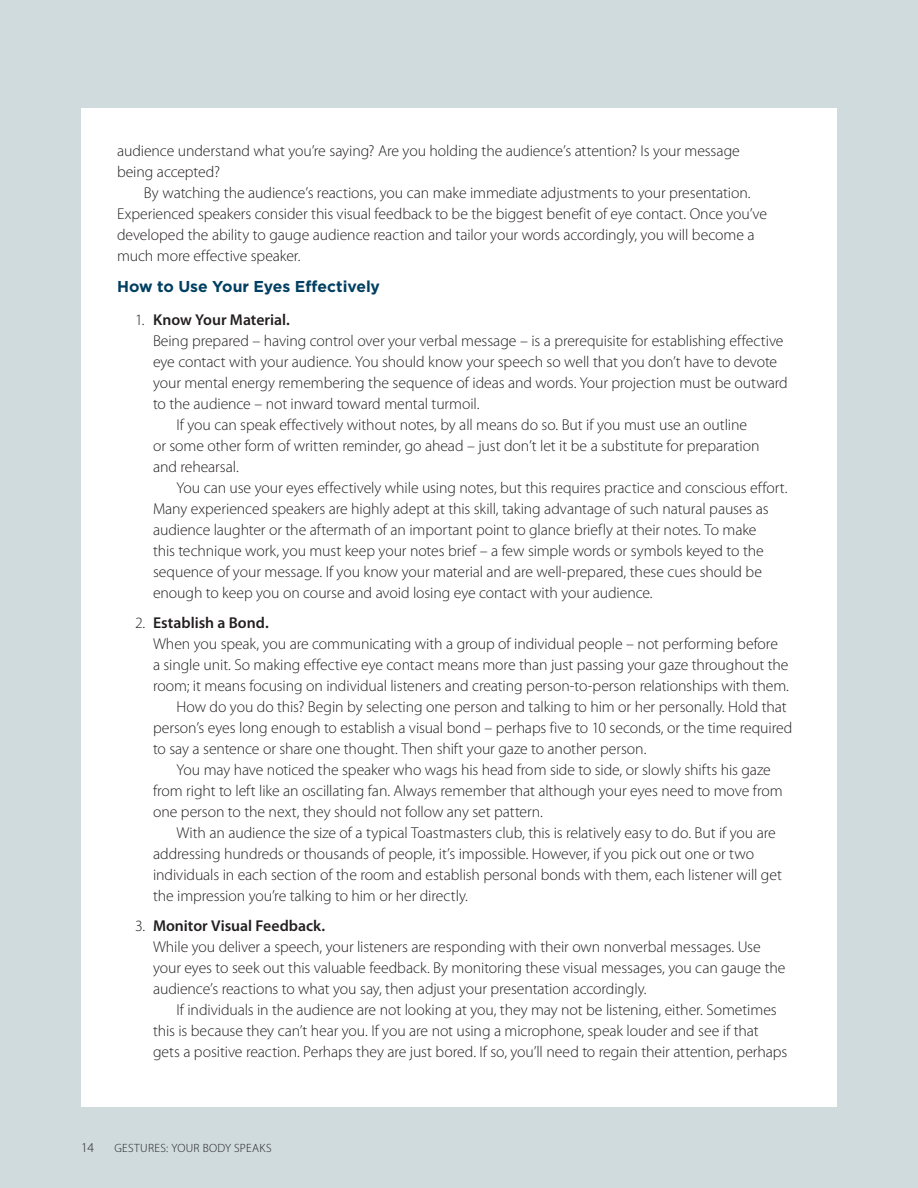
<style>
.page{position:relative;width:918px;height:1188px;background:#d0dbdd}
.page>*{position:absolute;margin:0;border:0;box-sizing:border-box;transform-origin:0 0}
.Body_copy_-_no_inden{font:300 15.75px "Myriad Pro";letter-spacing:-.005em;color:#231f20}
.Body_copy{font:300 15.75px/21px "Myriad Pro";letter-spacing:-.005em;color:#231f20}
.Body_copy_-_no_inden-2{font:600 15.75px "Myriad Pro";color:#231f20}
.Smaller_Subs{font:700 15.75px "Gotham";letter-spacing:-.005em;color:#003f61}
.t1{font:300 13.5px "Myriad Pro";color:#231f20}
.t2{font:300 12px "Myriad Pro";letter-spacing:.025em;color:#231f20}
.s1{font-weight:300}
</style>
<div class="page">
<div style="left:81px;top:108px;width:756px;height:999px;background:#fff"></div>
<p class="Body_copy" style="left:117px;top:140px;width:624px">audience understand what you’re saying? Are you holding the audience’s attention? Is your message being accepted?</p>
<p class="Body_copy" style="left:117px;top:182px;width:652px;text-indent:27px">By watching the audience’s reactions, you can make immediate adjustments to your presentation.<br>Experienced speakers consider this visual feedback to be the biggest benefit of eye contact. Once you’ve developed the ability to gauge audience reaction and tailor your words accordingly, you will become a much more effective speaker.</p>
<p class="Smaller_Subs" style="left:117px;top:276px;width:265px">How to Use Your Eyes Effectively</p>
<p class="Body_copy_-_no_inden-2" style="left:135px;top:311px;width:156px"><span class="s1">1.</span> Know Your Material.</p>
<p class="Body_copy_-_no_inden" style="left:153px;top:332px;width:632px">Being prepared – having control over your verbal message – is a prerequisite for establishing effective</p>
<p class="Body_copy_-_no_inden" style="left:153px;top:353px;width:626px">eye contact with your audience. You should know your speech so well that you don’t have to devote</p>
<p class="Body_copy_-_no_inden" style="left:153px;top:374px;width:636px">your mental energy remembering the sequence of ideas and words. Your projection must be outward</p>
<p class="Body_copy_-_no_inden" style="left:153px;top:395px;width:328px">to the audience – not inward toward mental turmoil.</p>
<p class="Body_copy_-_no_inden" style="left:177px;top:416px;width:572px">If you can speak effectively without notes, by all means do so. But if you must use an outline</p>
<p class="Body_copy_-_no_inden" style="left:153px;top:437px;width:608px">or some other form of written reminder, go ahead – just don’t let it be a substitute for preparation</p>
<p class="Body_copy_-_no_inden" style="left:153px;top:458px;width:87px">and rehearsal.</p>
<p class="Body_copy_-_no_inden" style="left:177px;top:479px;width:612px">You can use your eyes effectively while using notes, but this requires practice and conscious effort.</p>
<p class="Body_copy_-_no_inden" style="left:153px;top:500px;width:617px">Many experienced speakers are highly adept at this skill, taking advantage of such natural pauses as</p>
<p class="Body_copy_-_no_inden" style="left:153px;top:521px;width:605px">audience laughter or the aftermath of an important point to glance briefly at their notes. To make</p>
<p class="Body_copy_-_no_inden" style="left:153px;top:542px;width:612px">this technique work, you must keep your notes brief – a few simple words or symbols keyed to the</p>
<p class="Body_copy_-_no_inden" style="left:153px;top:563px;width:611px">sequence of your message. If you know your material and are well-prepared, these cues should be</p>
<p class="Body_copy_-_no_inden" style="left:153px;top:584px;width:501px">enough to keep you on course and avoid losing eye contact with your audience.</p>
<p class="Body_copy_-_no_inden-2" style="left:135px;top:614px;width:135px"><span class="s1">2.</span> Establish a Bond.</p>
<p class="Body_copy_-_no_inden" style="left:153px;top:635px;width:627px">When you speak, you are communicating with a group of individual people – not performing before</p>
<p class="Body_copy_-_no_inden" style="left:153px;top:656px;width:637px">a single unit. So making effective eye contact means more than just passing your gaze throughout the</p>
<p class="Body_copy_-_no_inden" style="left:153px;top:677px;width:637px">room; it means focusing on individual listeners and creating person-to-person relationships with them.</p>
<p class="Body_copy_-_no_inden" style="left:177px;top:698px;width:611px">How do you do this? Begin by selecting one person and talking to him or her personally. Hold that</p>
<p class="Body_copy_-_no_inden" style="left:153px;top:719px;width:641px">person’s eyes long enough to establish a visual bond – perhaps five to 10 seconds, or the time required</p>
<p class="Body_copy_-_no_inden" style="left:153px;top:740px;width:495px">to say a sentence or share one thought. Then shift your gaze to another person.</p>
<p class="Body_copy_-_no_inden" style="left:177px;top:761px;width:596px">You may have noticed the speaker who wags his head from side to side, or slowly shifts his gaze</p>
<p class="Body_copy_-_no_inden" style="left:153px;top:782px;width:631px">from right to left like an oscillating fan. Always remember that although your eyes need to move from</p>
<p class="Body_copy_-_no_inden" style="left:153px;top:803px;width:391px">one person to the next, they should not follow any set pattern.</p>
<p class="Body_copy_-_no_inden" style="left:177px;top:824px;width:601px">With an audience the size of a typical Toastmasters club, this is relatively easy to do. But if you are</p>
<p class="Body_copy_-_no_inden" style="left:153px;top:845px;width:603px">addressing hundreds or thousands of people, it’s impossible. However, if you pick out one or two</p>
<p class="Body_copy_-_no_inden" style="left:153px;top:866px;width:630px">individuals in each section of the room and establish personal bonds with them, each listener will get</p>
<p class="Body_copy_-_no_inden" style="left:153px;top:887px;width:316px">the impression you’re talking to him or her directly.</p>
<p class="Body_copy_-_no_inden-2" style="left:135px;top:917px;width:192px"><span class="s1">3.</span> Monitor Visual Feedback.</p>
<p class="Body_copy_-_no_inden" style="left:153px;top:938px;width:609px">While you deliver a speech, your listeners are responding with their own nonverbal messages. Use</p>
<p class="Body_copy_-_no_inden" style="left:153px;top:959px;width:634px">your eyes to seek out this valuable feedback. By monitoring these visual messages, you can gauge the</p>
<p class="Body_copy_-_no_inden" style="left:153px;top:980px;width:495px">audience’s reactions to what you say, then adjust your presentation accordingly.</p>
<p class="Body_copy_-_no_inden" style="left:177px;top:1001px;width:602px">If individuals in the audience are not looking at you, they may not be listening, either. Sometimes</p>
<p class="Body_copy_-_no_inden" style="left:153px;top:1022px;width:607px">this is because they can’t hear you. If you are not using a microphone, speak louder and see if that</p>
<p class="Body_copy_-_no_inden" style="left:153px;top:1043px;width:636px">gets a positive reaction. Perhaps they are just bored. If so, you’ll need to regain their attention, perhaps</p>
<p class="t1" style="left:81px;top:1140px;width:15px">14</p>
<p class="t2" style="left:114px;top:1141px;width:159px">GESTURES: YOUR BODY SPEAKS</p>
</div>
